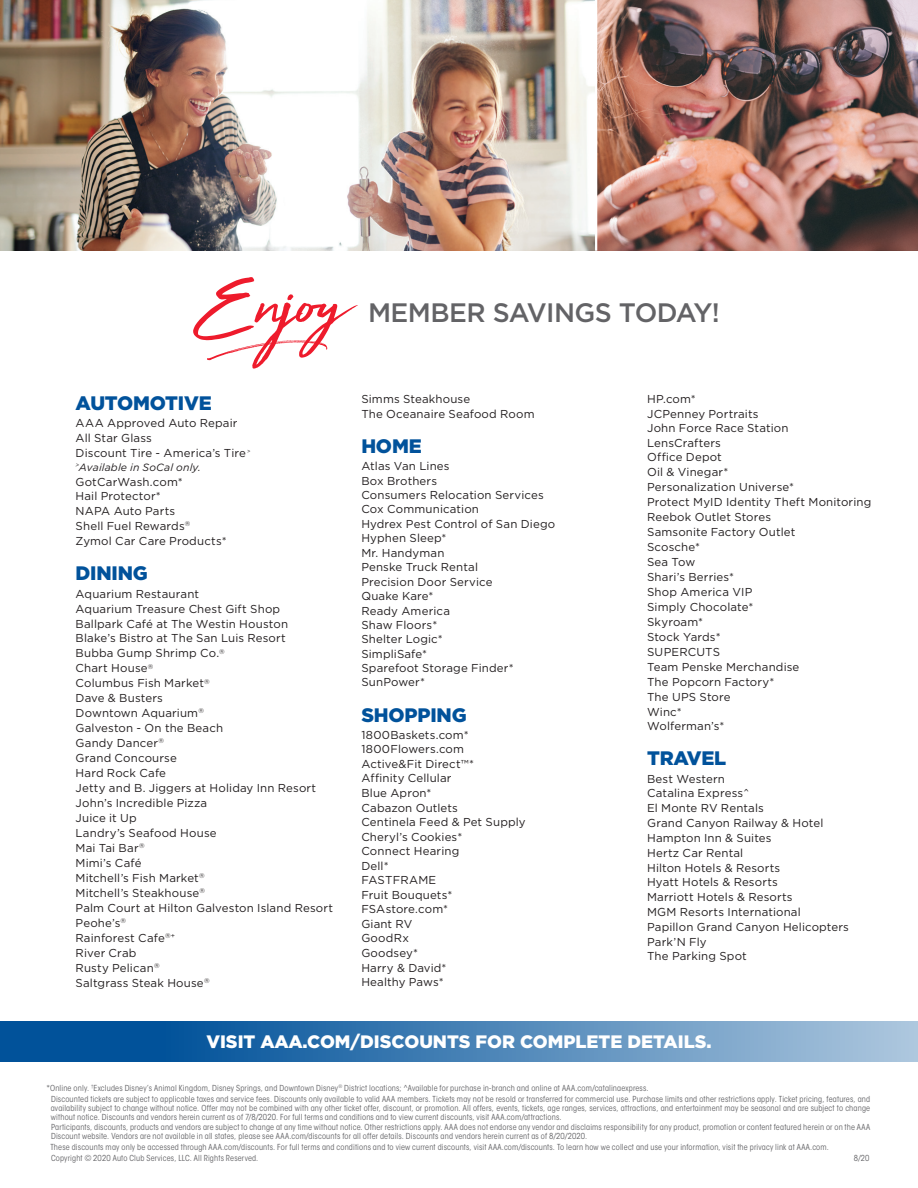
<style>
.page{position:relative;width:918px;height:1188px;background:#fff}
.page>*{position:absolute;margin:0;border:0;box-sizing:border-box;transform-origin:0 0}
.t1{font:76.2px "High Tide";letter-spacing:-.04em;color:#ee1b2c}
.t2{font:500 26.7px "Gotham";letter-spacing:-.02em;color:#636366}
.t3{font:900 19.5px "Gotham";letter-spacing:-.01em;color:#01529b}
.t4{font:900 18px "Gotham";color:#fff}
.t5{font:11.55px/14.9px "Gotham";letter-spacing:.015em;color:#231f20}
.t6{font:italic 10.5px "Gotham";letter-spacing:.01em;color:#231f20}
.t7{font:condensed 8.25px/10.8px "ITC Avant Garde Std";letter-spacing:.02em;color:#636366}
</style>
<div class="page">
<img style="left:0;top:0;width:918px;height:250px">
<svg style="left:207px;top:340px;width:120px;height:20px"></svg>
<div style="left:0;top:1021px;width:918px;height:41px;background:linear-gradient(to right,#004190,#a9c4dc)"></div>
<hr style="left:595px;top:0;width:2px;height:251px;background:#fff">
<h1 class="t1" style="left:203px;top:251px;width:144px">Enjoy</h1>
<h2 class="t2" style="left:368px;top:297px;width:353px">MEMBER SAVINGS TODAY!</h2>
<h3 class="t3" style="left:76px;top:392px;width:138px">AUTOMOTIVE</h3>
<p class="t5" style="left:76px;top:416px;width:176px">AAA Approved Auto Repair<br>All Star Glass<br>Discount Tire - America’s Tire <sup>&gt;</sup></p>
<p class="t6" style="left:76px;top:461px;width:127px"><sup>&gt;</sup>Available in SoCal only.</p>
<p class="t5" style="left:76px;top:474px;width:153px">GotCarWash.com*<br>Hail Protector*<br>NAPA Auto Parts<br>Shell Fuel Rewards<sup>®<br></sup>Zymol Car Care Products*</p>
<h3 class="t3" style="left:76px;top:562px;width:74px">DINING</h3>
<p class="t5" style="left:76px;top:586px;width:259px">Aquarium Restaurant<br>Aquarium Treasure Chest Gift Shop<br>Ballpark Café at The Westin Houston<br>Blake’s Bistro at The San Luis Resort<br>Bubba Gump Shrimp Co.<sup>®<br></sup>Chart House<sup>®<br></sup>Columbus Fish Market<sup>®<br></sup>Dave &amp; Busters<br>Downtown Aquarium<sup>®<br></sup>Galveston - On the Beach<br>Gandy Dancer<sup>®<br></sup>Grand Concourse<br>Hard Rock Cafe<br>Jetty and B. Jiggers at Holiday Inn Resort<br>John’s Incredible Pizza<br>Juice it Up<br>Landry’s Seafood House<br>Mai Tai Bar<sup>®<br></sup>Mimi’s Café<br>Mitchell’s Fish Market<sup>®<br></sup>Mitchell’s Steakhouse<sup>®<br></sup>Palm Court at Hilton Galveston Island Resort<br>Peohe’s<sup>®<br></sup>Rainforest Cafe<sup>®+<br></sup>River Crab<br>Rusty Pelican<sup>®<br></sup>Saltgrass Steak House<sup>®</sup></p>
<p class="t5" style="left:361px;top:392px;width:175px;line-height:14.2px">Simms Steakhouse<br>The Oceanaire Seafood Room</p>
<h3 class="t3" style="left:361px;top:435px;width:62px">HOME</h3>
<p class="t5" style="left:361px;top:459px;width:195px;line-height:14.4px">Atlas Van Lines<br>Box Brothers<br>Consumers Relocation Services<br>Cox Communication<br>Hydrex Pest Control of San Diego<br>Hyphen Sleep*<br>Mr. Handyman<br>Penske Truck Rental<br>Precision Door Service<br>Quake Kare*<br>Ready America<br>Shaw Floors*<br>Shelter Logic*<br>SimpliSafe*<br>Sparefoot Storage Finder*<br>SunPower*</p>
<h3 class="t3" style="left:361px;top:703px;width:107px">SHOPPING</h3>
<p class="t5" style="left:361px;top:727px;width:166px">1800Baskets.com*<br>1800Flowers.com<br>Active&amp;Fit Direct™*<br>Affinity Cellular<br>Blue Apron*<br>Cabazon Outlets<br>Centinela Feed &amp; Pet Supply<br>Cheryl’s Cookies*<br>Connect Hearing<br>Dell*<br>FASTFRAME<br>Fruit Bouquets*<br>FSAstore.com*<br>Giant RV<br>GoodRx<br>Goodsey*<br>Harry &amp; David*<br>Healthy Paws*</p>
<p class="t5" style="left:647px;top:392px;width:226px">HP.com*<br>JCPenney Portraits<br>John Force Race Station<br>LensCrafters<br>Office Depot<br>Oil &amp; Vinegar*<br>Personalization Universe*<br>Protect MyID Identity Theft Monitoring<br>Reebok Outlet Stores<br>Samsonite Factory Outlet<br>Scosche*<br>Sea Tow<br>Shari’s Berries*<br>Shop America VIP<br>Simply Chocolate*<br>Skyroam*<br>Stock Yards*<br>SUPERCUTS<br>Team Penske Merchandise<br>The Popcorn Factory*<br>The UPS Store<br>Winc*<br>Wolferman’s*</p>
<h3 class="t3" style="left:647px;top:747px;width:81px">TRAVEL</h3>
<p class="t5" style="left:647px;top:771px;width:203px">Best Western<br>Catalina Express^<br>El Monte RV Rentals<br>Grand Canyon Railway &amp; Hotel<br>Hampton Inn &amp; Suites<br>Hertz Car Rental<br>Hilton Hotels &amp; Resorts<br>Hyatt Hotels &amp; Resorts<br>Marriott Hotels &amp; Resorts<br>MGM Resorts International<br>Papillon Grand Canyon Helicopters<br>Park’N Fly<br>The Parking Spot</p>
<h3 class="t4" style="left:206px;top:1032px;width:507px">VISIT AAA.COM/DISCOUNTS FOR COMPLETE DETAILS.</h3>
<p class="t7" style="left:51px;top:1083px;width:821px;text-indent:-4px">*Online only. <sup>†</sup>Excludes Disney’s Animal Kingdom, Disney Springs, and Downtown Disney<sup>®</sup> District locations; ^Available for purchase in-branch and online at AAA.com/catalinaexpress.<br>Discounted tickets are subject to applicable taxes and service fees. Discounts only available to valid AAA members. Tickets may not be resold or transferred for commercial use. Purchase limits and other restrictions apply. Ticket pricing, features, and</p>
<p class="t7" style="left:51px;top:1103px;width:821px;line-height:9px">availability subject to change without notice. Offer may not be combined with any other ticket offer, discount, or promotion. All offers, events, tickets, age ranges, services, attractions, and entertainment may be seasonal and are subject to change without notice. Discounts and vendors herein current as of 7/8/2020. For full terms and conditions and to view current discounts, visit AAA.com/attractions.</p>
<p class="t7" style="left:51px;top:1123px;width:821px;line-height:9px">Participants, discounts, products and vendors are subject to change at any time without notice. Other restrictions apply. AAA does not endorse any vendor and disclaims responsibility for any product, promotion or content featured herein or on the AAA<br>Discount website. Vendors are not available in all states, please see AAA.com/discounts for all offer details. Discounts and vendors herein current as of 8/20/2020.</p>
<p class="t7" style="left:50px;top:1142px;width:780px">These discounts may only be accessed through AAA.com/discounts. For full terms and conditions and to view current discounts, visit AAA.com/discounts. To learn how we collect and use your information, visit the privacy link at AAA.com.<br>Copyright © 2020 Auto Club Services, LLC. All Rights Reserved.</p>
<p class="t7" style="left:854px;top:1153px;width:17px">8/20</p>
</div>
